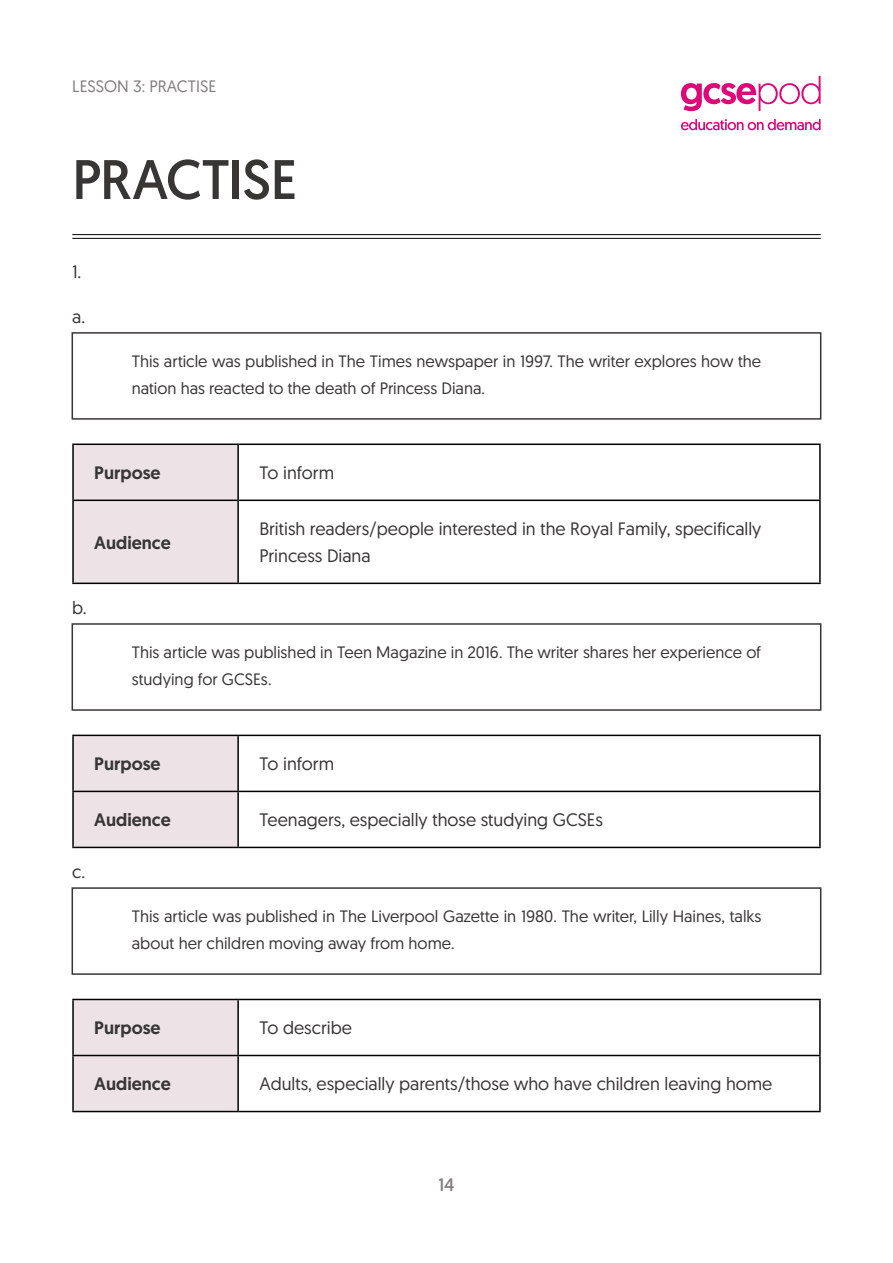
<style>
.page{position:relative;width:893px;height:1263px;background:#fff}
.page>*{position:absolute;margin:0;border:0;box-sizing:border-box;transform-origin:0 0}
.t1{font:55.5px "Geomanist";letter-spacing:-.01em;color:#383635}
.t2{font:18px/27px "Geomanist";color:#383635}
.t3{font:500 18px "Geomanist";color:#383635}
.t4{font:18px "Geomanist";color:#827d7c}
.t5{font:16.5px/27px "Geomanist";color:#383635}
.t6{font:16.5px "Geomanist";color:#827d7c}
</style>
<div class="page">
<svg style="left:681px;top:119px;width:140px;height:11px"></svg>
<svg style="left:681px;top:76px;width:140px;height:35px"></svg>
<div style="left:72px;top:332px;width:749px;height:88px;border:2px solid #383635"></div>
<div style="left:72px;top:623px;width:749px;height:88px;border:2px solid #383635"></div>
<div style="left:72px;top:887px;width:749px;height:88px;border:2px solid #383635"></div>
<hr style="left:72px;top:234px;width:749px;height:1px;background:#000">
<hr style="left:72px;top:238px;width:749px;height:1px;background:#000">
<div style="left:74px;top:445px;width:163px;height:138px;background:#ede3e7"></div>
<hr style="left:72px;top:443px;width:166px;height:2px;background:#000">
<hr style="left:72px;top:445px;width:2px;height:55px;background:#000">
<hr style="left:238px;top:443px;width:583px;height:2px;background:#000">
<hr style="left:237px;top:445px;width:2px;height:55px;background:#000">
<hr style="left:819px;top:445px;width:2px;height:55px;background:#000">
<hr style="left:72px;top:500px;width:166px;height:1px;background:#000">
<hr style="left:72px;top:501px;width:2px;height:82px;background:#000">
<hr style="left:238px;top:500px;width:583px;height:1px;background:#000">
<hr style="left:237px;top:501px;width:2px;height:82px;background:#000">
<hr style="left:819px;top:501px;width:2px;height:82px;background:#000">
<hr style="left:72px;top:583px;width:166px;height:1px;background:#000">
<hr style="left:238px;top:583px;width:583px;height:1px;background:#000">
<div style="left:74px;top:736px;width:163px;height:111px;background:#ede3e7"></div>
<hr style="left:72px;top:735px;width:166px;height:1px;background:#000">
<hr style="left:72px;top:736px;width:2px;height:55px;background:#000">
<hr style="left:238px;top:735px;width:583px;height:1px;background:#000">
<hr style="left:237px;top:736px;width:2px;height:55px;background:#000">
<hr style="left:819px;top:736px;width:2px;height:55px;background:#000">
<hr style="left:72px;top:791px;width:166px;height:1px;background:#000">
<hr style="left:72px;top:792px;width:2px;height:55px;background:#000">
<hr style="left:238px;top:791px;width:583px;height:1px;background:#000">
<hr style="left:237px;top:792px;width:2px;height:55px;background:#000">
<hr style="left:819px;top:792px;width:2px;height:55px;background:#000">
<hr style="left:72px;top:847px;width:166px;height:1px;background:#000">
<hr style="left:238px;top:847px;width:583px;height:1px;background:#000">
<div style="left:74px;top:1000px;width:163px;height:111px;background:#ede3e7"></div>
<hr style="left:72px;top:999px;width:166px;height:1px;background:#000">
<hr style="left:72px;top:1000px;width:2px;height:55px;background:#000">
<hr style="left:238px;top:999px;width:583px;height:1px;background:#000">
<hr style="left:237px;top:1000px;width:2px;height:55px;background:#000">
<hr style="left:819px;top:1000px;width:2px;height:55px;background:#000">
<hr style="left:72px;top:1055px;width:166px;height:1px;background:#000">
<hr style="left:72px;top:1056px;width:2px;height:55px;background:#000">
<hr style="left:238px;top:1055px;width:583px;height:1px;background:#000">
<hr style="left:237px;top:1056px;width:2px;height:55px;background:#000">
<hr style="left:819px;top:1056px;width:2px;height:55px;background:#000">
<hr style="left:72px;top:1111px;width:166px;height:1px;background:#000">
<hr style="left:238px;top:1111px;width:583px;height:1px;background:#000">
<p class="t6" style="left:72px;top:76px;width:145px">LESSON 3: PRACTISE</p>
<h1 class="t1" style="left:72px;top:144px;width:226px">PRACTISE</h1>
<p class="t2" style="left:72px;top:258px;width:11px">1.</p>
<p class="t2" style="left:72px;top:302px;width:15px">a.</p>
<p class="t5" style="left:132px;top:347px;width:631px">This article was published in The Times newspaper in 1997. The writer explores how the nation has reacted to the death of Princess Diana.</p>
<p class="t3" style="left:94px;top:461px;width:68px">Purpose</p>
<p class="t2" style="left:259px;top:459px;width:76px">To inform</p>
<p class="t3" style="left:94px;top:530px;width:78px">Audience</p>
<p class="t2" style="left:259px;top:515px;width:504px">British readers/people interested in the Royal Family, specifically<br>Princess Diana</p>
<p class="t2" style="left:72px;top:593px;width:16px">b.</p>
<p class="t5" style="left:132px;top:638px;width:631px">This article was published in Teen Magazine in 2016. The writer shares her experience of studying for GCSEs.</p>
<p class="t3" style="left:94px;top:752px;width:68px">Purpose</p>
<p class="t2" style="left:259px;top:750px;width:76px">To inform</p>
<p class="t3" style="left:94px;top:808px;width:78px">Audience</p>
<p class="t2" style="left:259px;top:806px;width:345px">Teenagers, especially those studying GCSEs</p>
<p class="t2" style="left:72px;top:857px;width:15px">c.</p>
<p class="t5" style="left:132px;top:902px;width:631px">This article was published in The Liverpool Gazette in 1980. The writer, Lilly Haines, talks about her children moving away from home.</p>
<p class="t3" style="left:94px;top:1016px;width:68px">Purpose</p>
<p class="t2" style="left:259px;top:1014px;width:94px">To describe</p>
<p class="t3" style="left:94px;top:1072px;width:78px">Audience</p>
<p class="t2" style="left:259px;top:1070px;width:515px">Adults, especially parents/those who have children leaving home</p>
<p class="t4" style="left:438px;top:1172px;width:18px">14</p>
</div>
